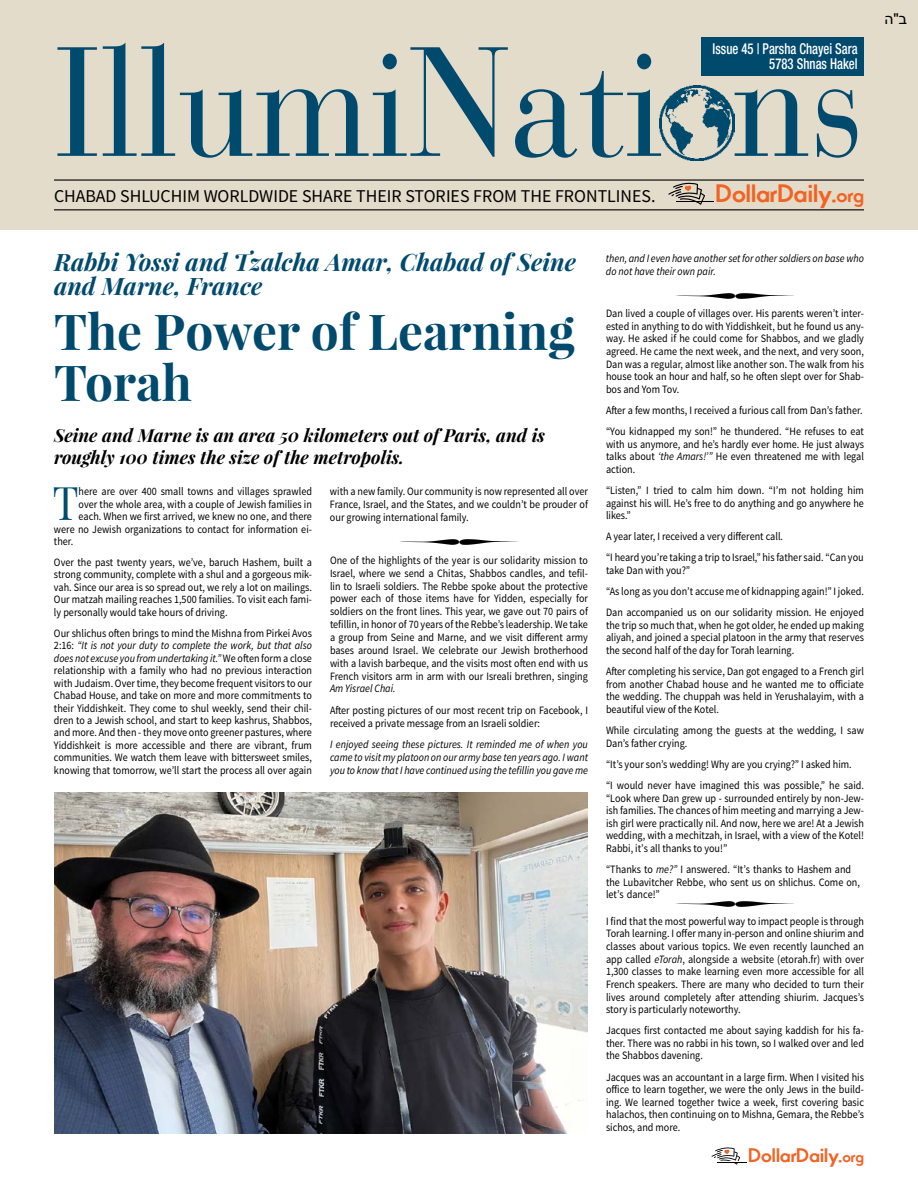
<style>
.page{position:relative;width:918px;height:1188px;background:#fff}
.page>*{position:absolute;margin:0;border:0;box-sizing:border-box;transform-origin:0 0}
.t1{font:154.2px "Bauer Bodoni Std";color:#004a6e;scale:.9 1}
.t2{font:700 49.5px/51px "Playfair Display";color:#004a6e}
.t3{font:46.2px "Playfair Display";color:#004a6e;scale:.9 1}
.t4{font:italic 700 24px/24px "Playfair Display";color:#004a6e}
.t5{font:700 24px "Movement";letter-spacing:-.005em;color:#f26323}
.t6{font:700 18.6px "Movement";letter-spacing:-.005em;color:#f26323}
.t7{font:italic 700 18px/21.6px "Playfair Display";color:#000}
.t8{font:18px "Source Sans Pro";color:#000}
.t9{font:500 condensed 15px/15px "Helvetica Neue LT Std";color:#fff;text-align:right;scale:.85 1}
.t10{font:15px "Arial";color:#000}
.t11{font:11.25px/12.6px "Source Sans Pro";color:#000;text-align:justify;scale:.9 1}
.t12{font:italic 11.25px/12.9px "Source Sans Pro";color:#000;text-align:justify;scale:.9 1}
.s1{color:#e4dcca}
.s2{font-size:19.05px}
.s3{font-style:italic}
.s4{font-size:14.85px}
</style>
<div class="page">
<div style="left:0;top:0;width:918px;height:230px;background:#e4dcca"></div>
<hr style="left:54px;top:179px;width:810px;height:2px;background:#000">
<hr style="left:54px;top:209px;width:810px;height:1px;background:#000">
<div style="left:702px;top:37px;width:162px;height:38px;background:#004a6e"></div>
<svg style="left:668px;top:183px;width:37px;height:22px"></svg>
<hr style="left:676px;top:201px;width:37px;height:1px;background:#000">
<img style="left:660px;top:85px;width:75px;height:76px">
<svg style="left:712px;top:1147px;width:28px;height:18px"></svg>
<hr style="left:717px;top:1161px;width:30px;height:1px;background:#fff">
<hr style="left:717px;top:1162px;width:30px;height:1px;background:#000">
<img style="left:54px;top:793px;width:534px;height:341px">
<p class="t1" style="left:54px;top:11px;width:902px">IllumiNati<span class="s1">o</span>ns</p>
<p class="t8" style="left:54px;top:185px;width:603px">CHABAD SHLUCHIM WORLDWIDE SHARE THEIR STORIES FROM THE FRONTLINES.</p>
<p class="t9" style="left:713px;top:41px;width:172px">Issue 45 | Parsha Chayei Sara<br>5783 Shnas Hakel</p>
<p class="t5" style="left:716px;top:178px;width:150px">DollarDaily.<span class="s2">org</span></p>
<p class="t4" style="left:54px;top:249px;width:523px">Rabbi Yossi and Tzalcha Amar, Chabad of Seine and Marne, France</p>
<p class="t2" style="left:54px;top:306px;width:523px">The Power of Learning<br>Torah</p>
<p class="t7" style="left:54px;top:424px;width:492px">Seine and Marne is an area 50 kilometers out of Paris, and is roughly 100 times the size of the metropolis.</p>
<p class="t3" style="left:53px;top:474px;width:30px">T</p>
<p class="t11" style="left:79px;top:485px;width:261px">here are over 400 small towns and villages sprawled</p>
<p class="t11" style="left:79px;top:498px;width:261px">over the whole area, with a couple of Jewish families in</p>
<p class="t11" style="left:79px;top:510px;width:261px">each. When we first arrived, we knew no one, and there</p>
<p class="t11" style="left:54px;top:523px;width:288px">were no Jewish organizations to contact for information ei-</p>
<p class="t11" style="left:54px;top:535px;width:23px">ther.</p>
<p class="t11" style="left:54px;top:556px;width:288px">Over the past twenty years, we’ve, baruch Hashem, built a strong community, complete with a shul and a gorgeous mik&shy;vah. Since our area is so spread out, we rely a lot on mailings.<br>Our matzah mailing reaches 1,500 families. To visit each fami&shy;ly personally would take hours of driving.</p>
<p class="t11" style="left:54px;top:627px;width:288px">Our shlichus often brings to mind the Mishna from Pirkei Avos 2:16: <span class="s3">“It is not your duty to complete the work, but that also does not excuse you from undertaking it.”</span> We often form a close relationship with a family who had no previous interaction with Judaism. Over time, they become frequent visitors to our Chabad House, and take on more and more commitments to their Yiddishkeit. They come to shul weekly, send their chil&shy;dren to a Jewish school, and start to keep kashrus, Shabbos, and more. And then - they move onto greener pastures, where Yiddishkeit is more accessible and there are vibrant, frum communities. We watch them leave with bittersweet smiles, knowing that tomorrow, we’ll start the process all over again</p>
<p class="t11" style="left:330px;top:485px;width:288px">with a new family. Our community is now represented all over France, Israel, and the States, and we couldn’t be prouder of our growing international family.</p>
<p class="t11" style="left:330px;top:554px;width:288px">One of the highlights of the year is our solidarity mission to<br>Israel, where we send a Chitas, Shabbos candles, and tefil-</p>
<p class="t11" style="left:330px;top:580px;width:288px">lin to Israeli soldiers. The Rebbe spoke about the protective power each of those items have for Yidden, especially for soldiers on the front lines. This year, we gave out 70 pairs of tefillin, in honor of 70 years of the Rebbe’s leadership. We take a group from Seine and Marne, and we visit different army bases around Israel. We celebrate our Jewish brotherhood with a lavish barbeque, and the visits most often end with us French visitors arm in arm with our Isreali brethren, singing <span class="s3">Am Yisrael Chai.</span></p>
<p class="t11" style="left:330px;top:704px;width:288px">After posting pictures of our most recent trip on Facebook, I received a private message from an Israeli soldier:</p>
<p class="t12" style="left:330px;top:738px;width:288px">I enjoyed seeing these pictures. It reminded me of when you came to visit my platoon on our army base ten years ago. I want you to know that I have continued using the tefillin you gave me</p>
<p class="t12" style="left:606px;top:252px;width:288px">then, and I even have another set for other soldiers on base who do not have their own pair.</p>
<p class="t11" style="left:606px;top:307px;width:288px">Dan lived a couple of villages over. His parents weren’t inter-</p>
<p class="t11" style="left:606px;top:320px;width:288px">ested in anything to do with Yiddishkeit, but he found us any&shy;way. He asked if he could come for Shabbos, and we gladly agreed. He came the next week, and the next, and very soon, Dan was a regular, almost like another son. The walk from his house took an hour and half, so he often slept over for Shab&shy;bos and Yom Tov.</p>
<p class="t11" style="left:606px;top:400px;width:288px;line-height:21.1px">After a few months, I received a furious call from Dan’s father. “You kidnapped my son!” he thundered. “He refuses to eat</p>
<p class="t11" style="left:606px;top:438px;width:288px">with us anymore, and he’s hardly ever home. He just always talks about <span class="s3">‘the Amars!’”</span> He even threatened me with legal action.</p>
<p class="t11" style="left:606px;top:484px;width:288px">“Listen,” I tried to calm him down. “I’m not holding him against his will. He’s free to do anything and go anywhere he likes.”</p>
<p class="t11" style="left:606px;top:526px;width:288px;line-height:21.1px">A year later, I received a very different call.<br>“I heard you’re taking a trip to Israel,” his father said. “Can you</p>
<p class="t11" style="left:606px;top:560px;width:288px;line-height:21.1px;text-align:left">take Dan with you?”<br>“As long as you don’t accuse me of kidnapping again!” I joked.<br>Dan accompanied us on our solidarity mission. He enjoyed</p>
<p class="t11" style="left:606px;top:619px;width:288px">the trip so much that, when he got older, he ended up making aliyah, and joined a special platoon in the army that reserves the second half of the day for Torah learning.</p>
<p class="t11" style="left:606px;top:665px;width:288px">After completing his service, Dan got engaged to a French girl from another Chabad house and he wanted me to officiate the wedding. The chuppah was held in Yerushalayim, with a beautiful view of the Kotel.</p>
<p class="t11" style="left:606px;top:724px;width:288px">While circulating among the guests at the wedding, I saw<br>Dan’s father crying.</p>
<p class="t11" style="left:606px;top:754px;width:288px;line-height:21.1px">“It’s your son’s wedding! Why are you crying?” I asked him.<br>“I would never have imagined this was possible,” he said.</p>
<p class="t11" style="left:606px;top:792px;width:288px">“Look where Dan grew up - surrounded entirely by non-Jew&shy;ish families. The chances of him meeting and marrying a Jew&shy;ish girl were practically nil. And now, here we are! At a Jewish wedding, with a mechitzah, in Israel, with a view of the Kotel!<br>Rabbi, it’s all thanks to you!”</p>
<p class="t11" style="left:606px;top:863px;width:284px;text-align:left">“Thanks to <span class="s3">me?”</span> I answered. “It’s thanks to Hashem and the Lubavitcher Rebbe, who sent us on shlichus. Come on, letʼs dance!”</p>
<p class="t11" style="left:606px;top:915px;width:288px">I find that the most powerful way to impact people is through Torah learning. I offer many in-person and online shiurim and classes about various topics. We even recently launched an app called <span class="s3">eTorah</span>, alongside a website (etorah.fr) with over</p>
<p class="t11" style="left:606px;top:965px;width:288px">1,300 classes to make learning even more accessible for all French speakers. There are many who decided to turn their lives around completely after attending shiurim. Jacques’s story is particularly noteworthy.</p>
<p class="t11" style="left:606px;top:1024px;width:288px">Jacques first contacted me about saying kaddish for his fa&shy;ther. There was no rabbi in his town, so I walked over and led the Shabbos davening.</p>
<p class="t11" style="left:606px;top:1071px;width:288px">Jacques was an accountant in a large firm. When I visited his office to learn together, we were the only Jews in the build&shy;ing. We learned together twice a week, first covering basic halachos, then continuing on to Mishna, Gemara, the Rebbe’s sichos, and more.</p>
<p class="t6" style="left:749px;top:1144px;width:117px">DollarDaily.<span class="s4">org</span></p>
<p class="t10" style="left:884px;top:9px;width:24px">ה ב"</p>
</div>
